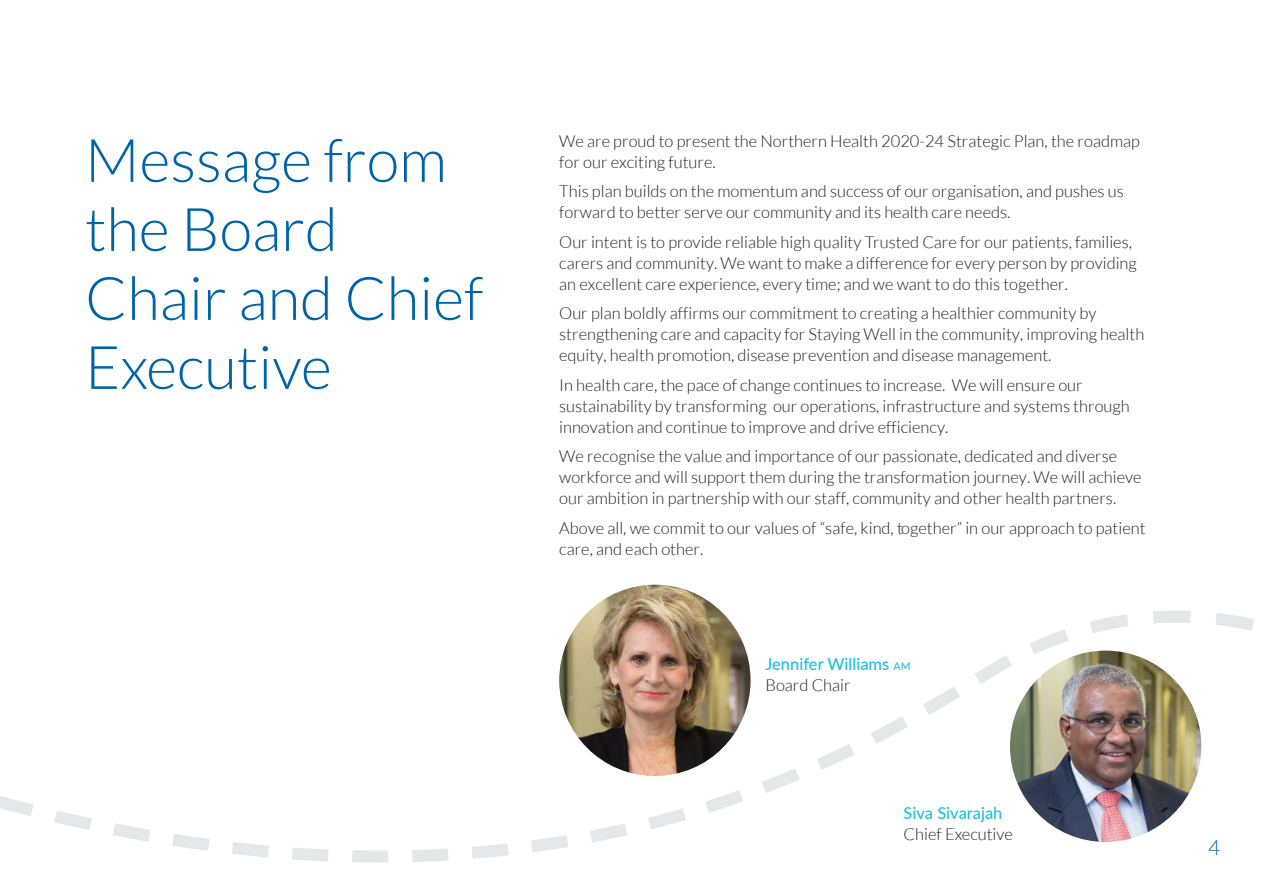
<style>
.page{position:relative;width:1263px;height:893px;background:#fff}
.page>*{position:absolute;margin:0;border:0;box-sizing:border-box;transform-origin:0 0}
.t1{font:300 60px/69px "Lato";color:#0163a7}
.t2{font:300 21px "Lato";color:#0163a7}
.t3{font:300 16.5px/21px "Lato";color:#231f20}
.t4{font:500 16.5px/21px "Lato";color:#1ebfdd}
.s1{font-size:10.5px}
.s2{font-weight:300;color:#231f20}
</style>
<div class="page">
<svg style="left:1030px;top:611px;width:224px;height:33px"></svg>
<svg style="left:8px;top:810px;width:709px;height:53px"></svg>
<svg style="left:0;top:644px;width:1202px;height:166px"></svg>
<img style="left:1010px;top:651px;width:191px;height:191px;border-radius:96px">
<img style="left:559px;top:585px;width:191px;height:191px;border-radius:96px">
<h1 class="t1" style="left:85px;top:126px;width:400px">Message from the Board<br>Chair and Chief<br>Executive</h1>
<p class="t3" style="left:559px;top:130px;width:582px">We are proud to present the Northern Health 2020-24 Strategic Plan, the roadmap for our exciting future.</p>
<p class="t3" style="left:559px;top:181px;width:566px">This plan builds on the momentum and success of our organisation, and pushes us forward to better serve our community and its health care needs.</p>
<p class="t3" style="left:559px;top:232px;width:579px">Our intent is to provide reliable high quality Trusted Care for our patients, families, carers and community. We want to make a difference for every person by providing an excellent care experience, every time; and we want to do this together.</p>
<p class="t3" style="left:559px;top:303px;width:586px">Our plan boldly affirms our commitment to creating a healthier community by strengthening care and capacity for Staying Well in the community, improving health equity, health promotion, disease prevention and disease management.</p>
<p class="t3" style="left:559px;top:375px;width:572px">In health care, the pace of change continues to increase. We will ensure our sustainability by transforming our operations, infrastructure and systems through innovation and continue to improve and drive efficiency.</p>
<p class="t3" style="left:559px;top:446px;width:584px">We recognise the value and importance of our passionate, dedicated and diverse workforce and will support them during the transformation journey. We will achieve our ambition in partnership with our staff, community and other health partners.</p>
<p class="t3" style="left:559px;top:518px;width:588px">Above all, we commit to our values of “safe, kind, together” in our approach to patient care, and each other.</p>
<p class="t4" style="left:765px;top:653px;width:147px">Jennifer Williams <span class="s1">AM<br></span><span class="s2">Board Chair</span></p>
<p class="t4" style="left:904px;top:802px;width:100px">Siva Sivarajah</p>
<p class="t3" style="left:904px;top:824px;width:111px">Chief Executive</p>
<p class="t2" style="left:1208px;top:836px;width:14px">4</p>
</div>
